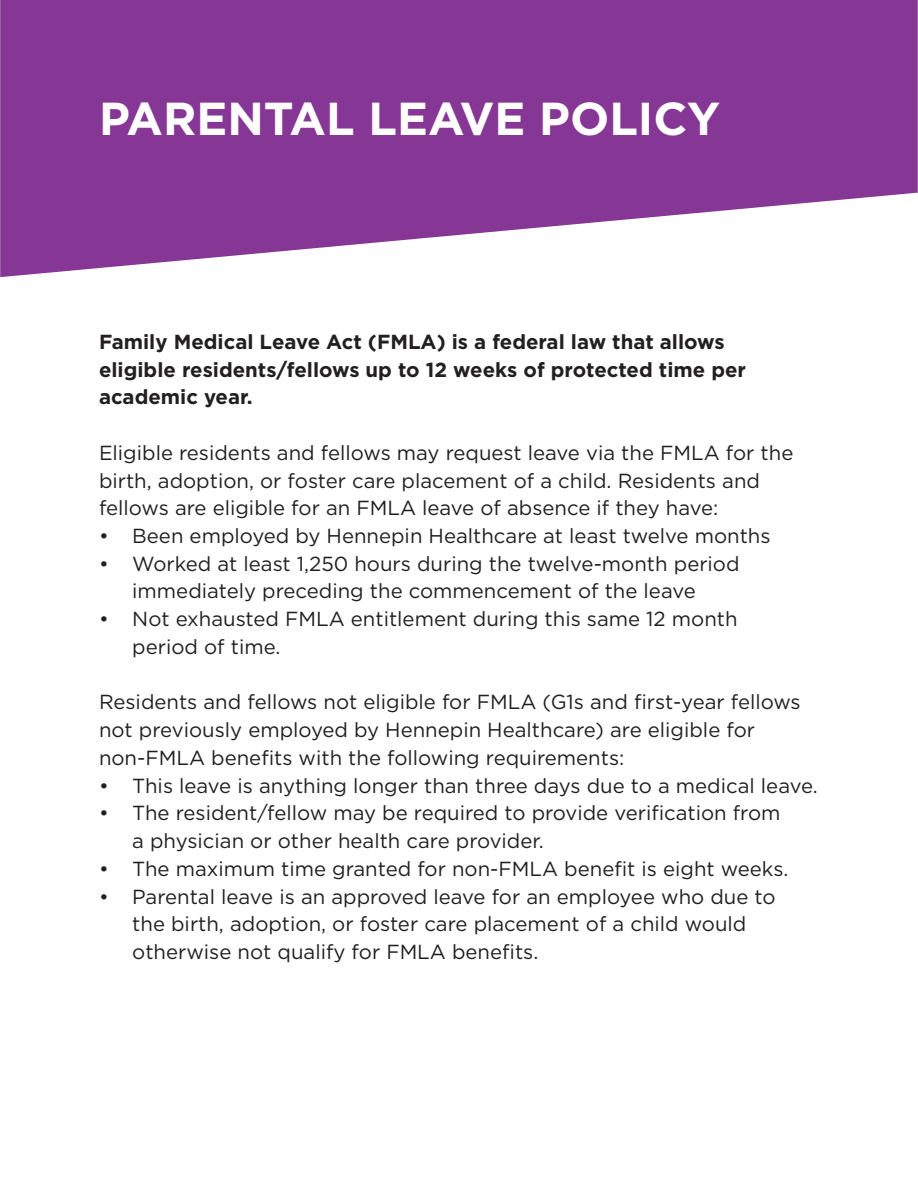
<style>
.page{position:relative;width:918px;height:1188px;background:#fff}
.page>*{position:absolute;margin:0;border:0;box-sizing:border-box;transform-origin:0 0}
.t1{font:700 46.2px "Gotham";color:#fff}
.t2{font:20.4px/27.8px "Gotham";color:#221f1f}
.t3{font:700 20.4px/27.8px "Gotham";color:#221f1f}
</style>
<div class="page">
<svg style="left:0;top:0;width:918px;height:277px;background:#9854a4"></svg>
<h1 class="t1" style="left:99px;top:98px;width:623px">PARENTAL LEAVE POLICY</h1>
<p class="t3" style="left:99px;top:329px;width:649px">Family Medical Leave Act (FMLA) is a federal law that allows eligible residents/fellows up to 12 weeks of protected time per academic year.</p>
<p class="t2" style="left:99px;top:440px;width:696px">Eligible residents and fellows may request leave via the FMLA for the birth, adoption, or foster care placement of a child. Residents and fellows are eligible for an FMLA leave of absence if they have:</p>
<p class="t2" style="left:99px;top:523px;width:673px">• Been employed by Hennepin Healthcare at least twelve months</p>
<p class="t2" style="left:99px;top:551px;width:642px;text-align:center">• Worked at least 1,250 hours during the twelve-month period immediately preceding the commencement of the leave</p>
<p class="t2" style="left:132px;top:606px;width:607px;text-indent:-33px">• Not exhausted FMLA entitlement during this same 12 month period of time.</p>
<p class="t2" style="left:99px;top:689px;width:703px">Residents and fellows not eligible for FMLA (G1s and first-year fellows not previously employed by Hennepin Healthcare) are eligible for non-FMLA benefits with the following requirements:</p>
<p class="t2" style="left:99px;top:773px;width:720px">• This leave is anything longer than three days due to a medical leave.</p>
<p class="t2" style="left:132px;top:800px;width:650px;text-indent:-33px">• The resident/fellow may be required to provide verification from a physician or other health care provider.</p>
<p class="t2" style="left:99px;top:856px;width:691px">• The maximum time granted for non-FMLA benefit is eight weeks.</p>
<p class="t2" style="left:132px;top:884px;width:645px;text-indent:-33px">• Parental leave is an approved leave for an employee who due to the birth, adoption, or foster care placement of a child would otherwise not qualify for FMLA benefits.</p>
</div>
